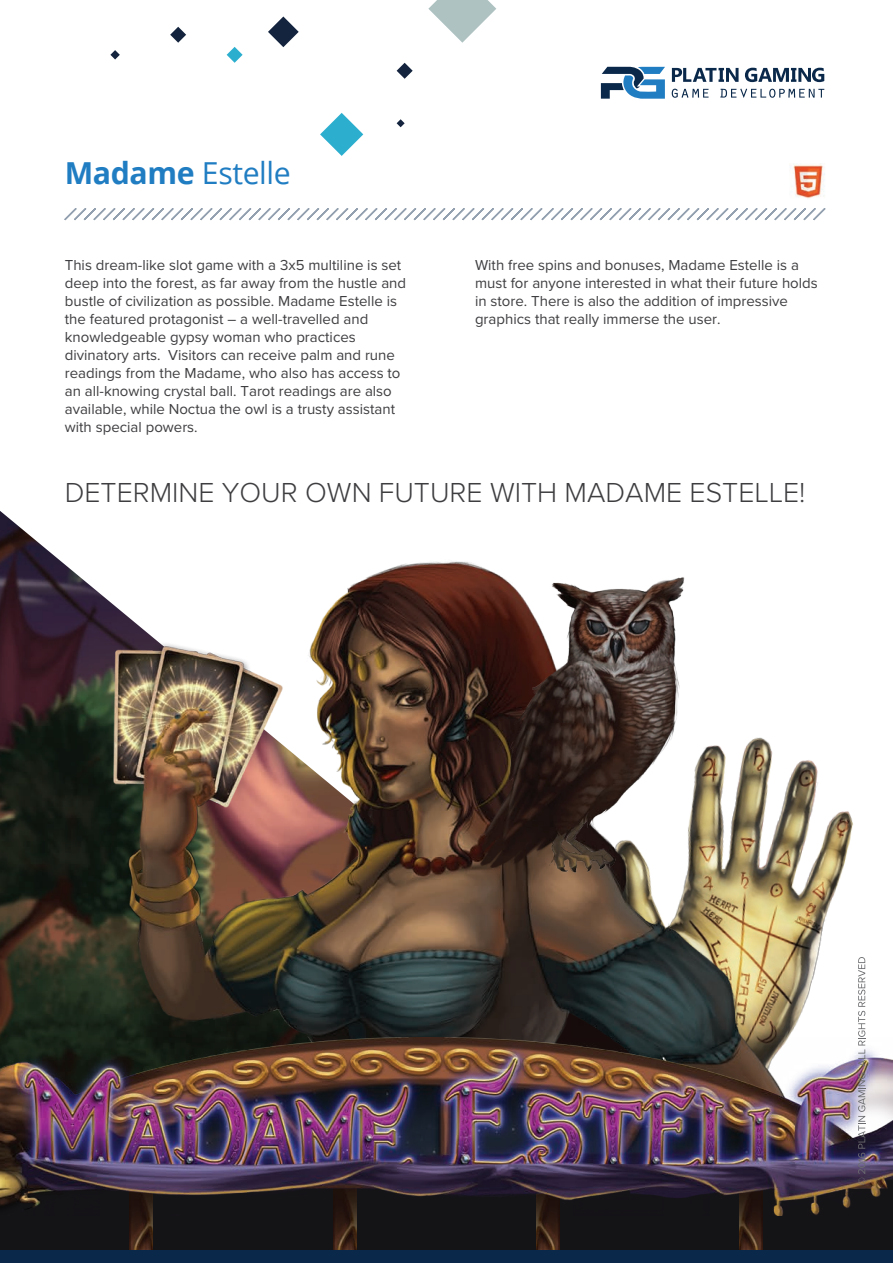
<style>
.page{position:relative;width:893px;height:1263px;background:#fff}
.page>*{position:absolute;margin:0;border:0;box-sizing:border-box;transform-origin:0 0}
.t1{font:30.3px "Open Sans";letter-spacing:-.015em;color:#207dc2}
.t2{font:300 28.5px "Proxima Nova";color:#3e3d40}
.t3{font:15px/18px "Proxima Nova";color:#3e3d40}
.s1{font-weight:700}
</style>
<div class="page">
<svg style="left:320px;top:113px;width:43px;height:43px"></svg>
<svg style="left:397px;top:63px;width:16px;height:16px"></svg>
<svg style="left:397px;top:119px;width:8px;height:8px"></svg>
<svg style="left:110px;top:50px;width:10px;height:10px"></svg>
<svg style="left:227px;top:47px;width:16px;height:16px"></svg>
<svg style="left:170px;top:27px;width:16px;height:16px"></svg>
<svg style="left:268px;top:17px;width:31px;height:30px"></svg>
<svg style="left:428px;top:0;width:68px;height:43px"></svg>
<svg style="left:601px;top:67px;width:64px;height:32px"></svg>
<svg style="left:672px;top:68px;width:66px;height:14px"></svg>
<svg style="left:745px;top:68px;width:79px;height:14px"></svg>
<svg style="left:672px;top:89px;width:36px;height:9px"></svg>
<svg style="left:720px;top:89px;width:104px;height:9px"></svg>
<svg style="left:64px;top:208px;width:761px;height:12px"></svg>
<img style="left:793px;top:164px;width:32px;height:34px">
<img style="left:0;top:555px;width:866px;height:482px">
<img style="left:481px;top:574px;width:204px;height:307px">
<img style="left:129px;top:1215px;width:24px;height:36px">
<img style="left:332px;top:1215px;width:25px;height:36px">
<img style="left:535px;top:1215px;width:25px;height:36px">
<img style="left:739px;top:1215px;width:24px;height:36px">
<div style="left:153px;top:1178px;width:179px;height:73px;background:#141316"></div>
<div style="left:0;top:1179px;width:129px;height:72px;background:#141316"></div>
<div style="left:560px;top:1178px;width:179px;height:73px;background:#141316"></div>
<div style="left:357px;top:1179px;width:178px;height:72px;background:#141316"></div>
<div style="left:763px;top:1178px;width:130px;height:73px;background:#141316"></div>
<img style="left:0;top:1037px;width:893px;height:178px">
<div style="left:0;top:1251px;width:893px;height:12px;background:#0a284a"></div>
<svg style="left:858px;top:1073px;width:7px;height:112px"></svg>
<svg style="left:858px;top:957px;width:7px;height:109px"></svg>
<h1 class="t1" style="left:65px;top:152px;width:228px"><span class="s1">Madame</span> Estelle</h1>
<p class="t3" style="left:65px;top:257px;width:343px">This dream-like slot game with a 3x5 multiline is set deep into the forest, as far away from the hustle and bustle of civilization as possible. Madame Estelle is the featured protagonist – a well-travelled and knowledgeable gypsy woman who practices divinatory arts. Visitors can receive palm and rune readings from the Madame, who also has access to an all-knowing crystal ball. Tarot readings are also available, while Noctua the owl is a trusty assistant with special powers.</p>
<p class="t3" style="left:475px;top:257px;width:344px">With free spins and bonuses, Madame Estelle is a must for anyone interested in what their future holds in store. There is also the addition of impressive graphics that really immerse the user.</p>
<h2 class="t2" style="left:65px;top:475px;width:742px">DETERMINE YOUR OWN FUTURE WITH MADAME ESTELLE!</h2>
</div>
